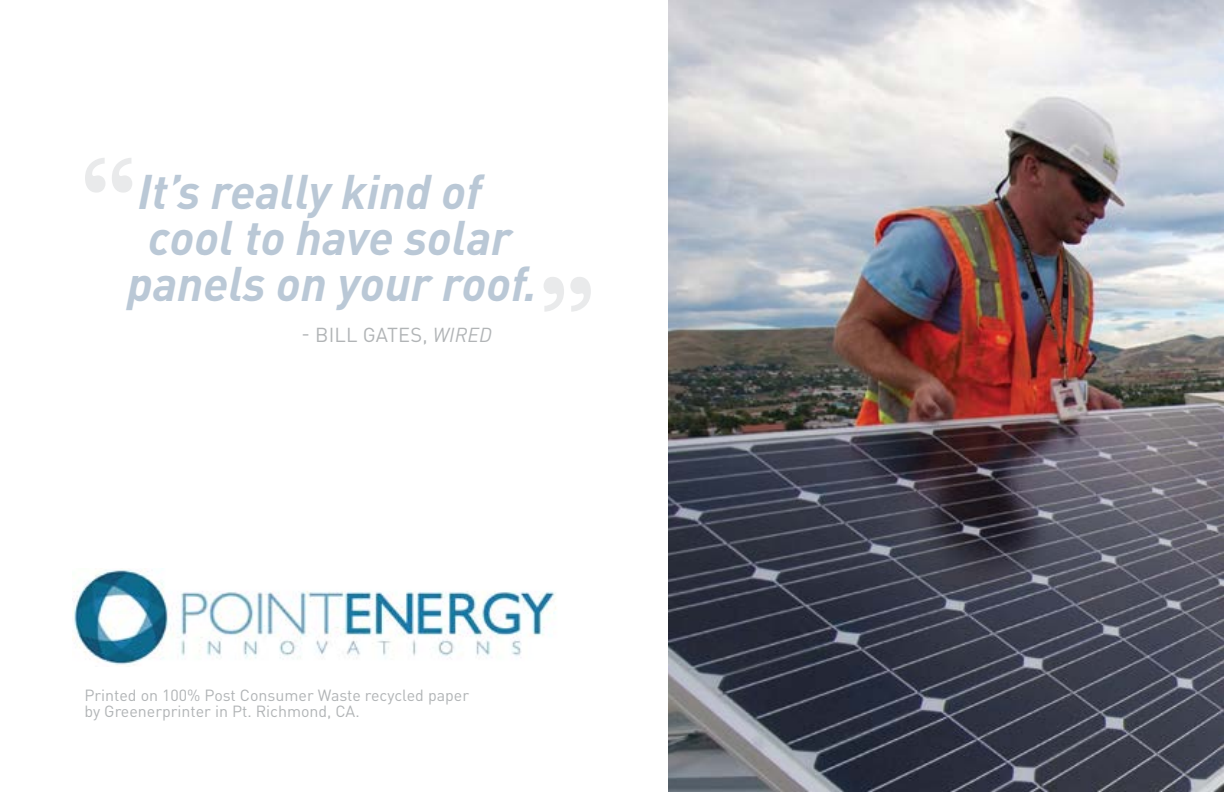
<style>
.page{position:relative;width:1224px;height:792px;background:#fff}
.page>*{position:absolute;margin:0;border:0;box-sizing:border-box;transform-origin:0 0}
.t1{font:700 100px "Baskerville";color:#e9eaeb}
.t2{font:italic 700 48px "DINOT";color:#bac8d6}
.t3{font:20px "DINOT";letter-spacing:.01em;color:#b1b4b6}
.t4{font:16px/16px "DINOT";color:#b1b4b6}
.s1{font-family:"Baskerville";font-style:normal;font-size:100px;color:#e9eaeb}
.s2{font-style:italic}
</style>
<div class="page">
<img style="left:72px;top:570px;width:484px;height:97px">
<img style="left:668px;top:0;width:556px;height:792px">
<h2 class="t2" style="left:79px;top:161px;width:404px"><span class="s1">“</span>It’s really kind of</h2>
<h2 class="t2" style="left:148px;top:207px;width:365px">cool to have solar</h2>
<h2 class="t2" style="left:127px;top:252px;width:412px">panels on your roof.</h2>
<h1 class="t1" style="left:597px;top:347px;width:61px;rotate:-180deg">“</h1>
<p class="t3" style="left:302px;top:323px;width:192px">- BILL GATES, <span class="s2">WIRED</span></p>
<p class="t4" style="left:84px;top:687px;width:386px">Printed on 100% Post Consumer Waste recycled paper by Greenerprinter in Pt. Richmond, CA.</p>
</div>
